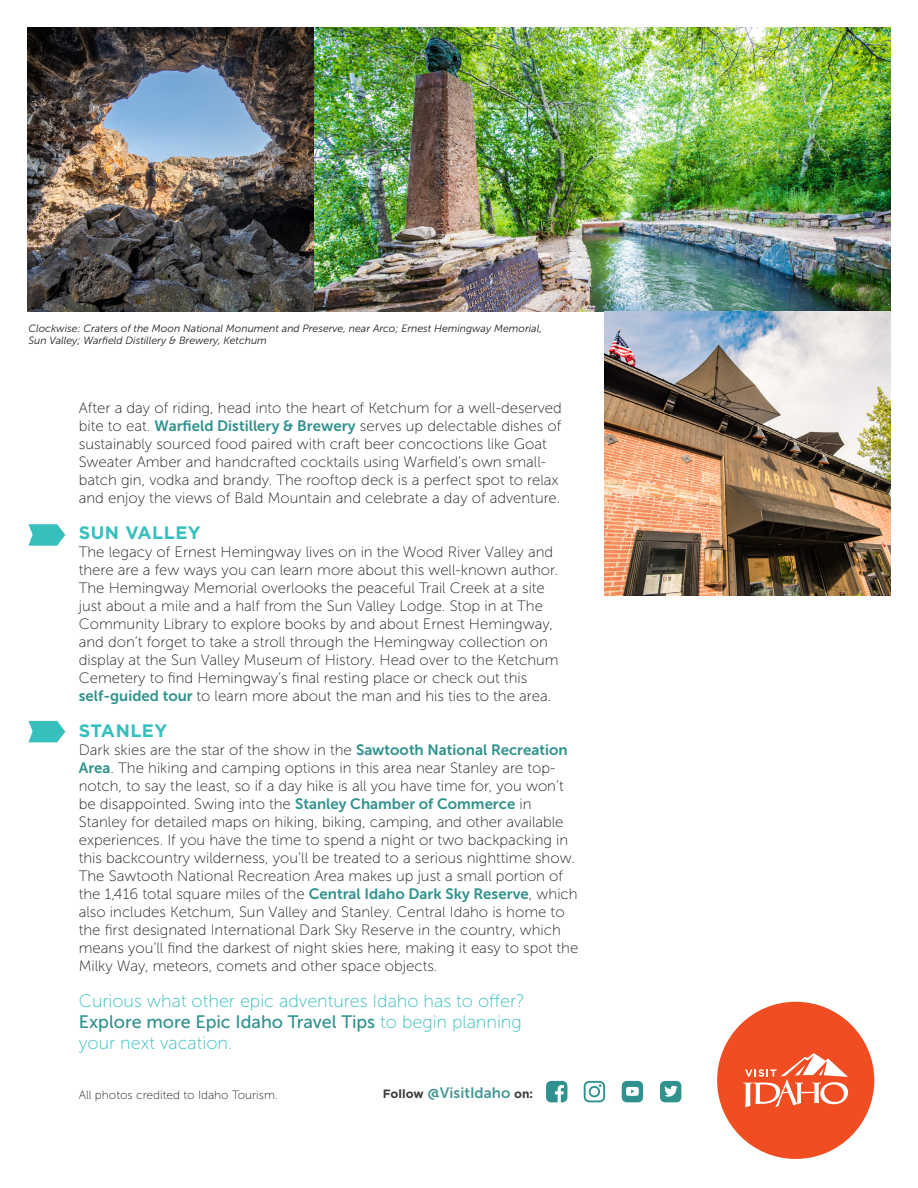
<style>
.page{position:relative;width:918px;height:1188px;background:#fff}
.page>*{position:absolute;margin:0;border:0;box-sizing:border-box;transform-origin:0 0}
.t1{font:18px/21px "Museo Sans 100";color:#36bfbd}
.t2{font:700 18px "Gotham";letter-spacing:.025em;color:#36bfbd}
.t3{font:15px/18px "Museo Sans 100";color:#231f20}
.t4{font:15px "Museo Sans 700";color:#4a9997}
.t5{font:12px "Museo Sans 100";color:#231f20}
.t6{font:italic 10.5px/12.6px "Museo Sans 300";color:#231f20}
.s1{font-family:"Museo Sans 700";color:#30928e}
.s2{font-family:"Museo Sans 500";color:#30928e}
.s3{font-family:"Gotham";font-weight:700;font-size:12px;color:#3e3e3f}
</style>
<div class="page">
<img style="left:314px;top:27px;width:577px;height:284px">
<img style="left:604px;top:311px;width:287px;height:284px">
<img style="left:27px;top:27px;width:287px;height:284px">
<svg style="left:546px;top:1081px;width:21px;height:21px"></svg>
<div style="left:660px;top:1081px;width:21px;height:21px;background:#30928e;border-radius:5px"></div>
<svg style="left:664px;top:1086px;width:14px;height:11px"></svg>
<svg style="left:622px;top:1081px;width:21px;height:21px"></svg>
<svg style="left:584px;top:1081px;width:21px;height:21px"></svg>
<div style="left:717px;top:1002px;width:157px;height:157px;background:#f04d22;border-radius:50%"></div>
<svg style="left:743px;top:1053px;width:105px;height:54px"></svg>
<svg style="left:28px;top:721px;width:37px;height:21px"></svg>
<svg style="left:28px;top:524px;width:37px;height:22px"></svg>
<p class="t6" style="left:28px;top:322px;width:515px">Clockwise: Craters of the Moon National Monument and Preserve, near Arco; Ernest Hemingway Memorial,<br>Sun Valley; Warfield Distillery &amp; Brewery, Ketchum</p>
<p class="t3" style="left:79px;top:399px;width:485px">After a day of riding, head into the heart of Ketchum for a well-deserved bite to eat. <span class="s1">Warfield Distillery &amp; Brewery</span> serves up delectable dishes of sustainably sourced food paired with craft beer concoctions like Goat Sweater Amber and handcrafted cocktails using Warfield’s own small&shy;batch gin, vodka and brandy. The rooftop deck is a perfect spot to relax and enjoy the views of Bald Mountain and celebrate a day of adventure.</p>
<p class="t2" style="left:79px;top:521px;width:123px">SUN VALLEY</p>
<p class="t3" style="left:79px;top:543px;width:481px">The legacy of Ernest Hemingway lives on in the Wood River Valley and there are a few ways you can learn more about this well-known author.<br>The Hemingway Memorial overlooks the peaceful Trail Creek at a site just about a mile and a half from the Sun Valley Lodge. Stop in at The Community Library to explore books by and about Ernest Hemingway, and don’t forget to take a stroll through the Hemingway collection on display at the Sun Valley Museum of History. Head over to the Ketchum Cemetery to find Hemingway’s final resting place or check out this <span class="s1">self-guided tour</span> to learn more about the man and his ties to the area.</p>
<p class="t2" style="left:79px;top:719px;width:90px">STANLEY</p>
<p class="t3" style="left:79px;top:741px;width:501px">Dark skies are the star of the show in the <span class="s1">Sawtooth National Recreation Area</span>. The hiking and camping options in this area near Stanley are top&shy;notch, to say the least, so if a day hike is all you have time for, you won’t be disappointed. Swing into the <span class="s1">Stanley Chamber of Commerce</span> in Stanley for detailed maps on hiking, biking, camping, and other available experiences. If you have the time to spend a night or two backpacking in this backcountry wilderness, you’ll be treated to a serious nighttime show.<br>The Sawtooth National Recreation Area makes up just a small portion of the 1,416 total square miles of the <span class="s1">Central Idaho Dark Sky Reserve</span>, which also includes Ketchum, Sun Valley and Stanley. Central Idaho is home to the first designated International Dark Sky Reserve in the country, which means you’ll find the darkest of night skies here, making it easy to spot the Milky Way, meteors, comets and other space objects.</p>
<p class="t1" style="left:79px;top:991px;width:447px">Curious what other epic adventures Idaho has to offer?<br><span class="s2">Explore more Epic Idaho Travel Tips</span> to begin planning your next vacation.</p>
<p class="t5" style="left:79px;top:1088px;width:201px">All photos credited to Idaho Tourism.</p>
<p class="t4" style="left:383px;top:1084px;width:152px"><span class="s3">Follow</span> @VisitIdaho <span class="s3">on:</span></p>
</div>
